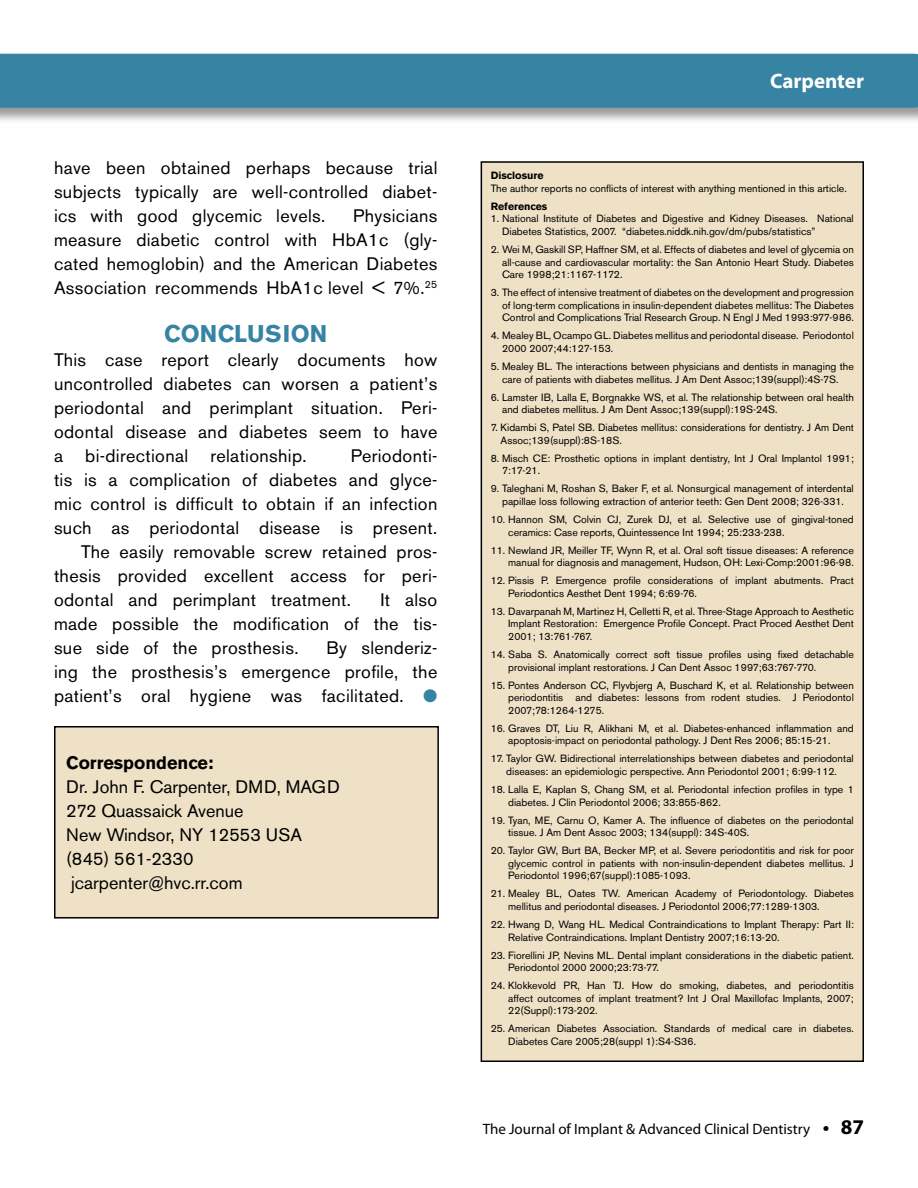
<style>
.page{position:relative;width:918px;height:1188px;background:#fff}
.page>*{position:absolute;margin:0;border:0;box-sizing:border-box;transform-origin:0 0}
.t1{font:700 24px "Akzidenz Grotesk BE";color:#3683a4}
.t2{font:700 21px "Myriad Pro";color:#fff}
.t3{font:18px/24px "Akzidenz Grotesk BE";letter-spacing:.02em;color:#000;text-align:justify}
.t4{font:18px/24px "Akzidenz Grotesk BE";color:#000}
.t5{font:700 18px "Akzidenz Grotesk BE";color:#000}
.t6{font:15px "Myriad Pro";color:#000}
.t7{font:10.5px/12.6px "Akzidenz Grotesk BE";color:#000}
.t8{font:700 10.5px "Akzidenz Grotesk BE";color:#000}
.s1{color:#3683a4}
.s2{font-weight:600;font-size:21px}
.s3{font-weight:700;font-size:21px}
</style>
<div class="page">
<div style="left:0;top:54px;width:918px;height:70px;background:#000;opacity:.4"></div>
<div style="left:0;top:54px;width:918px;height:54px;background:#3683a4"></div>
<div style="left:55px;top:727px;width:383px;height:191px;background:#eee1c6"></div>
<div style="left:54px;top:726px;width:385px;height:193px;border:2px solid #000"></div>
<div style="left:481px;top:162px;width:382px;height:899px;background:#eee1c6"></div>
<div style="left:481px;top:161px;width:383px;height:901px;border:2px solid #000"></div>
<h3 class="t3" style="left:54px;top:156px;width:385px">have been obtained perhaps because trial subjects typically are well-controlled diabet&shy;ics with good glycemic levels.</h3>
<h3 class="t3" style="left:54px;top:204px;width:385px;text-indent:299px">Physicians measure diabetic control with HbA1c (gly&shy;cated hemoglobin) and the American Diabetes Association recommends HbA1c level &lt; 7%.<sup>25</sup></h3>
<h1 class="t1" style="left:164px;top:320px;width:165px">CONCLUSION</h1>
<h3 class="t3" style="left:54px;top:348px;width:385px">This case report clearly documents how uncontrolled diabetes can worsen a patient’s periodontal and perimplant situation. Peri&shy;odontal disease and diabetes seem to have a bi-directional relationship.</h3>
<h3 class="t3" style="left:351px;top:444px;width:88px">Periodonti-</h3>
<h3 class="t3" style="left:54px;top:468px;width:385px">tis is a complication of diabetes and glyce-</h3>
<h3 class="t3" style="left:54px;top:492px;width:385px">mic control is difficult to obtain if an infection</h3>
<h3 class="t3" style="left:54px;top:516px;width:385px">such as periodontal disease is present.</h3>
<h3 class="t3" style="left:81px;top:540px;width:358px">The easily removable screw retained pros-</h3>
<h3 class="t3" style="left:54px;top:564px;width:385px">thesis provided excellent access for peri-</h3>
<h3 class="t3" style="left:54px;top:588px;width:298px">odontal and perimplant treatment.</h3>
<h3 class="t3" style="left:54px;top:588px;width:385px;text-indent:326px">It also made possible the modification of the tis&shy;sue side of the prosthesis.</h3>
<h3 class="t3" style="left:54px;top:636px;width:385px;text-indent:273px">By slenderiz&shy;ing the prosthesis’s emergence profile, the patient’s oral hygiene was facilitated. <span class="s1">●</span></h3>
<h3 class="t5" style="left:66px;top:752px;width:148px">Correspondence:</h3>
<h3 class="t4" style="left:66px;top:775px;width:275px">Dr. John F. Carpenter, DMD, MAGD<br>272 Quassaick Avenue<br>New Windsor, NY 12553 USA (845) 561-2330 jcarpenter@hvc.rr.com</h3>
<h2 class="t2" style="left:770px;top:68px;width:95px">Carpenter</h2>
<p class="t8" style="left:491px;top:170px;width:54px">Disclosure</p>
<p class="t7" style="left:491px;top:182px;width:358px">The author reports no conflicts of interest with anything mentioned in this article.</p>
<p class="t8" style="left:491px;top:200px;width:58px">References</p>
<p class="t7" style="left:502px;top:213px;width:353px;text-indent:-11px">1. National Institute of Diabetes and Digestive and Kidney Diseases. National<br>Diabetes Statistics, 2007. “diabetes.niddk.nih.gov/dm/pubs/statistics”</p>
<p class="t7" style="left:502px;top:243px;width:353px;text-align:justify;text-indent:-11px">2. Wei M, Gaskill SP, Haffner SM, et al. Effects of diabetes and level of glycemia on all-cause and cardiovascular mortality: the San Antonio Heart Study. Diabetes Care 1998;21:1167-1172.</p>
<p class="t7" style="left:502px;top:286px;width:353px;text-align:justify;text-indent:-11px">3. The effect of intensive treatment of diabetes on the development and progression of long-term complications in insulin-dependent diabetes mellitus: The Diabetes Control and Complications Trial Research Group. N Engl J Med 1993:977-986.</p>
<p class="t7" style="left:502px;top:330px;width:353px;text-indent:-11px">4. Mealey BL, Ocampo GL. Diabetes mellitus and periodontal disease. Periodontol<br>2000 2007;44:127-153.</p>
<p class="t7" style="left:491px;top:360px;width:365px;text-align:center">5. Mealey BL. The interactions between physicians and dentists in managing the care of patients with diabetes mellitus. J Am Dent Assoc;139(suppl):4S-7S.</p>
<p class="t7" style="left:502px;top:391px;width:353px;text-indent:-11px">6. Lamster IB, Lalla E, Borgnakke WS, et al. The relationship between oral health and diabetes mellitus. J Am Dent Assoc;139(suppl):19S-24S.</p>
<p class="t7" style="left:501px;top:421px;width:355px;text-indent:-10px">7. Kidambi S, Patel SB. Diabetes mellitus: considerations for dentistry. J Am Dent<br>Assoc;139(suppl):8S-18S.</p>
<p class="t7" style="left:502px;top:452px;width:353px;text-indent:-11px">8. Misch CE: Prosthetic options in implant dentistry, Int J Oral Implantol 1991;<br>7:17-21.</p>
<p class="t7" style="left:491px;top:482px;width:365px;text-align:center">9. Taleghani M, Roshan S, Baker F, et al. Nonsurgical management of interdental papillae loss following extraction of anterior teeth: Gen Dent 2008; 326-331.</p>
<p class="t7" style="left:508px;top:513px;width:347px;text-indent:-17px">10. Hannon SM, Colvin CJ, Zurek DJ, et al. Selective use of gingival-toned ceramics: Case reports, Quintessence Int 1994; 25:233-238.</p>
<p class="t7" style="left:491px;top:544px;width:365px;text-align:right">11. Newland JR, Meiller TF, Wynn R, et al. Oral soft tissue diseases: A reference manual for diagnosis and management, Hudson, OH: Lexi-Comp:2001:96-98.</p>
<p class="t7" style="left:508px;top:574px;width:347px;text-indent:-17px">12. Pissis P. Emergence profile considerations of implant abutments. Pract<br>Periodontics Aesthet Dent 1994; 6:69-76.</p>
<p class="t7" style="left:508px;top:605px;width:347px;text-align:justify;text-indent:-17px">13. Davarpanah M, Martinez H, Celletti R, et al. Three-Stage Approach to Aesthetic Implant Restoration: Emergence Profile Concept. Pract Proced Aesthet Dent 2001; 13:761-767.</p>
<p class="t7" style="left:508px;top:648px;width:347px;text-indent:-17px">14. Saba S. Anatomically correct soft tissue profiles using fixed detachable provisional implant restorations. J Can Dent Assoc 1997;63:767-770.</p>
<p class="t7" style="left:508px;top:679px;width:347px;text-align:justify;text-indent:-17px">15. Pontes Anderson CC, Flyvbjerg A, Buschard K, et al. Relationship between periodontitis and diabetes: lessons from rodent studies. J Periodontol 2007;78:1264-1275.</p>
<p class="t7" style="left:491px;top:722px;width:365px;text-align:center">16. Graves DT, Liu R, Alikhani M, et al. Diabetes-enhanced inflammation and apoptosis-impact on periodontal pathology. J Dent Res 2006; 85:15-21.</p>
<p class="t7" style="left:491px;top:752px;width:365px;text-align:center">17. Taylor GW. Bidirectional interrelationships between diabetes and periodontal diseases: an epidemiologic perspective. Ann Periodontol 2001; 6:99-112.</p>
<p class="t7" style="left:508px;top:783px;width:347px;text-indent:-17px">18. Lalla E, Kaplan S, Chang SM, et al. Periodontal infection profiles in type 1 diabetes. J Clin Periodontol 2006; 33:855-862.</p>
<p class="t7" style="left:508px;top:814px;width:347px;text-indent:-17px">19. Tyan, ME, Carnu O, Kamer A. The influence of diabetes on the periodontal tissue. J Am Dent Assoc 2003; 134(suppl): 34S-40S.</p>
<p class="t7" style="left:508px;top:844px;width:347px;text-align:justify;text-indent:-17px">20. Taylor GW, Burt BA, Becker MP, et al. Severe periodontitis and risk for poor glycemic control in patients with non-insulin-dependent diabetes mellitus. J Periodontol 1996;67(suppl):1085-1093.</p>
<p class="t7" style="left:508px;top:887px;width:347px;text-indent:-17px">21. Mealey BL, Oates TW. American Academy of Periodontology. Diabetes mellitus and periodontal diseases. J Periodontol 2006;77:1289-1303.</p>
<p class="t7" style="left:508px;top:918px;width:347px;text-indent:-17px">22. Hwang D, Wang HL. Medical Contraindications to Implant Therapy: Part II:<br>Relative Contraindications. Implant Dentistry 2007;16:13-20.</p>
<p class="t7" style="left:508px;top:949px;width:347px;text-indent:-17px">23. Fiorellini JP, Nevins ML. Dental implant considerations in the diabetic patient.<br>Periodontol 2000 2000;23:73-77.</p>
<p class="t7" style="left:508px;top:979px;width:347px;text-align:justify;text-indent:-17px">24. Klokkevold PR, Han TJ. How do smoking, diabetes, and periodontitis affect outcomes of implant treatment? Int J Oral Maxillofac Implants, 2007; 22(Suppl):173-202.</p>
<p class="t7" style="left:508px;top:1022px;width:347px;text-indent:-17px">25. American Diabetes Association. Standards of medical care in diabetes.<br>Diabetes Care 2005;28(suppl 1):S4-S36.</p>
<h3 class="t6" style="left:483px;top:1120px;width:383px">The Journal of Implant &amp; Advanced Clinical Dentistry <span class="s2">•</span> <span class="s3">87</span></h3>
</div>
